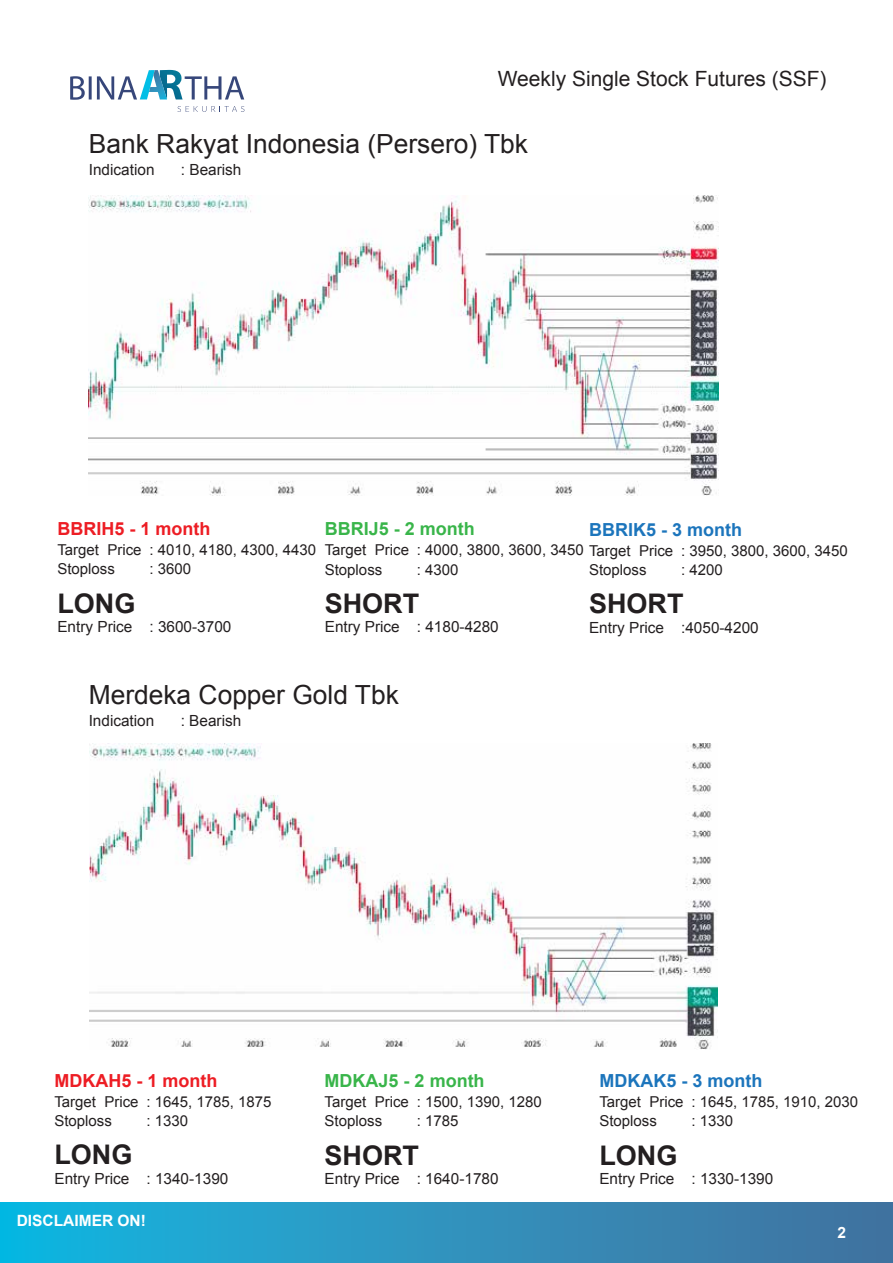
<style>
.page{position:relative;width:893px;height:1263px;background:#fff}
.page>*{position:absolute;margin:0;border:0;box-sizing:border-box;transform-origin:0 0}
.t1{font:700 27px "Arial";color:#231f20}
.t2{font:26.4px "Arial";color:#231f20}
.t3{font:21px "Arial";color:#231f20}
.t4{font:700 18px "Arial";color:#ed1d24}
.t5{font:700 18px "Arial";color:#39b54a}
.t6{font:700 18px "Arial";color:#1c75bc}
.t7{font:700 15.45px "Arial";color:#fff}
.t8{font:15.3px "Arial";color:#231f20}
.t9{font:15px/19.2px "Arial";color:#231f20}
</style>
<div class="page">
<svg style="left:70px;top:70px;width:174px;height:30px"></svg>
<svg style="left:177px;top:106px;width:67px;height:6px"></svg>
<div style="left:0;top:1202px;width:893px;height:61px;background:linear-gradient(to right,#13b7e1,#47709d)"></div>
<img style="left:88px;top:195px;width:631px;height:300px">
<img style="left:89px;top:744px;width:628px;height:305px">
<h3 class="t3" style="left:498px;top:65px;width:330px">Weekly Single Stock Futures (SSF)</h3>
<h2 class="t2" style="left:89px;top:126px;width:441px">Bank Rakyat Indonesia (Persero) Tbk</h2>
<p class="t8" style="left:89px;top:159px;width:67px">Indication</p>
<p class="t8" style="left:181px;top:159px;width:62px">: Bearish</p>
<p class="t4" style="left:57px;top:517px;width:154px">BBRIH5 - 1 month</p>
<p class="t5" style="left:325px;top:517px;width:152px">BBRIJ5 - 2 month</p>
<p class="t6" style="left:589px;top:517px;width:154px">BBRIK5 - 3 month</p>
<p class="t9" style="left:57px;top:540px;width:260px">Target Price : 4010, 4180, 4300, 4430<br>Stoploss</p>
<p class="t9" style="left:149px;top:560px;width:43px">: 3600</p>
<p class="t9" style="left:325px;top:541px;width:525px">Target Price : 4000, 3800, 3600, 3450 Target Price : 3950, 3800, 3600, 3450<br>Stoploss</p>
<p class="t9" style="left:417px;top:560px;width:43px">: 4300</p>
<p class="t9" style="left:589px;top:560px;width:59px">Stoploss</p>
<p class="t9" style="left:681px;top:560px;width:43px">: 4200</p>
<h1 class="t1" style="left:57px;top:586px;width:80px">LONG</h1>
<p class="t8" style="left:57px;top:617px;width:175px">Entry Price : 3600-3700</p>
<h1 class="t1" style="left:325px;top:586px;width:96px">SHORT</h1>
<p class="t8" style="left:325px;top:617px;width:175px">Entry Price : 4180-4280</p>
<h1 class="t1" style="left:589px;top:586px;width:96px">SHORT</h1>
<p class="t8" style="left:589px;top:617px;width:171px">Entry Price :4050-4200</p>
<h2 class="t2" style="left:89px;top:678px;width:312px">Merdeka Copper Gold Tbk</h2>
<p class="t8" style="left:89px;top:711px;width:67px">Indication</p>
<p class="t8" style="left:181px;top:711px;width:62px">: Bearish</p>
<p class="t4" style="left:54px;top:1068px;width:164px">MDKAH5 - 1 month</p>
<p class="t5" style="left:325px;top:1069px;width:162px">MDKAJ5 - 2 month</p>
<p class="t6" style="left:599px;top:1069px;width:164px">MDKAK5 - 3 month</p>
<p class="t9" style="left:54px;top:1092px;width:219px">Target Price : 1645, 1785, 1875<br>Stoploss</p>
<p class="t9" style="left:147px;top:1111px;width:43px">: 1330</p>
<p class="t9" style="left:325px;top:1092px;width:219px">Target Price : 1500, 1390, 1280<br>Stoploss</p>
<p class="t9" style="left:417px;top:1111px;width:43px">: 1785</p>
<p class="t9" style="left:599px;top:1092px;width:260px">Target Price : 1645, 1785, 1910, 2030<br>Stoploss</p>
<p class="t9" style="left:691px;top:1111px;width:43px">: 1330</p>
<h1 class="t1" style="left:54px;top:1137px;width:80px">LONG</h1>
<p class="t8" style="left:54px;top:1168px;width:175px">Entry Price : 1340-1390</p>
<h1 class="t1" style="left:325px;top:1137px;width:96px">SHORT</h1>
<p class="t8" style="left:325px;top:1168px;width:175px">Entry Price : 1640-1780</p>
<h1 class="t1" style="left:599px;top:1137px;width:80px">LONG</h1>
<p class="t8" style="left:599px;top:1169px;width:175px">Entry Price : 1330-1390</p>
<p class="t7" style="left:17px;top:1211px;width:131px">DISCLAIMER ON!</p>
<p class="t7" style="left:837px;top:1222px;width:10px">2</p>
</div>
